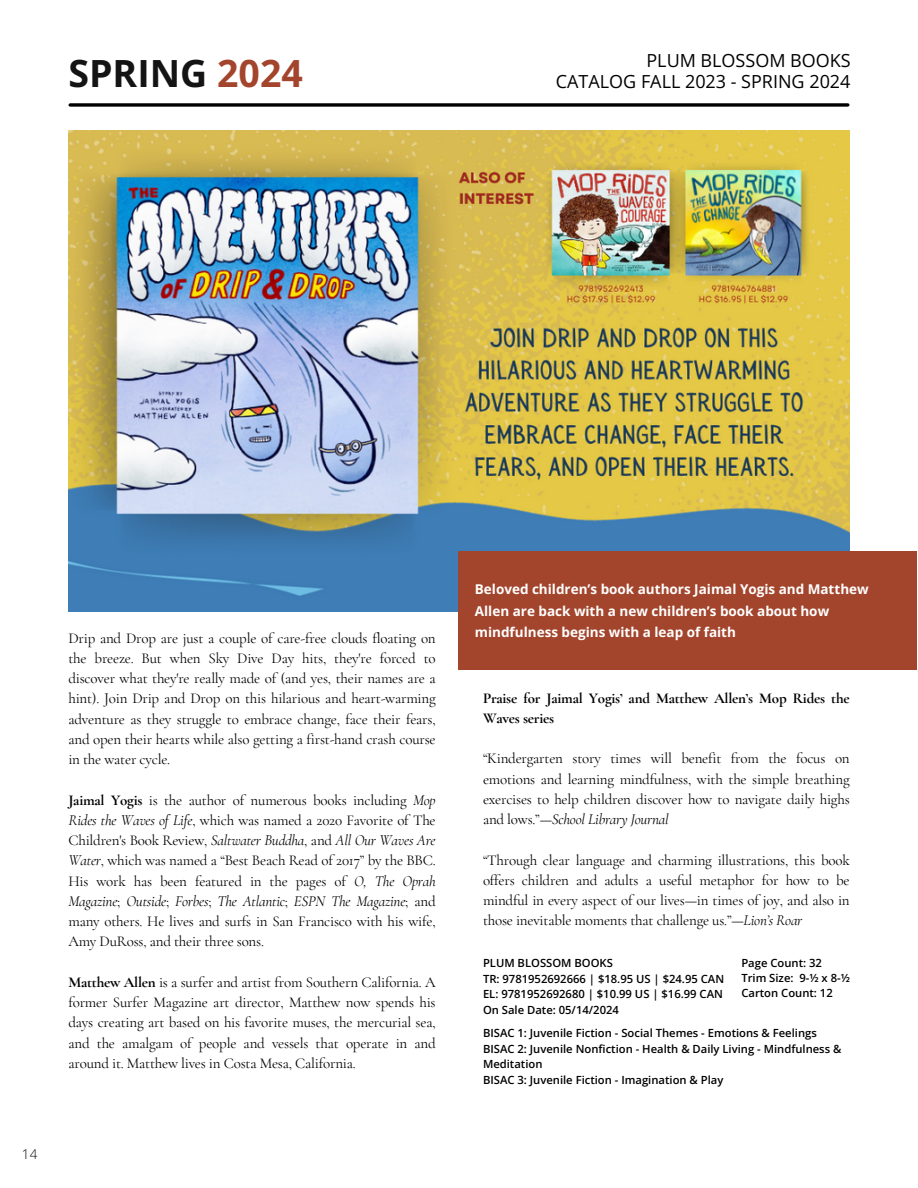
<style>
.page{position:relative;width:918px;height:1188px;background:#fff}
.page>*{position:absolute;margin:0;border:0;box-sizing:border-box;transform-origin:0 0}
.t1{font:700 37.5px "Open Sans";color:#141414}
.t2{font:18px "Open Sans";color:#000}
.t3{font:15px/20.2px "Cormorant Garamond";letter-spacing:-.015em;color:#000;text-align:justify}
.t4{font:700 15px/20.2px "Cormorant Garamond";letter-spacing:-.015em;color:#000}
.t5{font:700 13.5px/21.3px "Open Sans";color:#fff}
.t6{font:300 13.5px "Open Sans";color:#000}
.t7{font:600 11.25px/15.5px "Open Sans";color:#000}
.s1{color:#a3452c}
.s2{font-weight:700}
.s3{font-style:italic}
</style>
<div class="page">
<img style="left:68px;top:131px;width:781px;height:480px">
<div style="left:458px;top:552px;width:459px;height:118px;background:#a3452c"></div>
<svg style="left:70px;top:103px;width:778px;height:4px;background:#272727"></svg>
<p class="t1" style="left:68px;top:47px;width:236px">SPRING <span class="s1">2024</span></p>
<p class="t2" style="left:647px;top:48px;width:206px">PLUM BLOSSOM BOOKS</p>
<p class="t2" style="left:556px;top:69px;width:296px">CATALOG FALL 2023 - SPRING 2024</p>
<p class="t3" style="left:68px;top:628px;width:369px">Drip and Drop are just a couple of care-free clouds floating on the breeze. But when Sky Dive Day hits, they're forced to discover what they're really made of (and yes, their names are a hint). Join Drip and Drop on this hilarious and heart-warming adventure as they struggle to embrace change, face their fears, and open their hearts while also getting a first-hand crash course in the water cycle.</p>
<p class="t3" style="left:68px;top:790px;width:369px"><span class="s2">Jaimal Yogis</span> is the author of numerous books including <span class="s3">Mop Rides the Waves of Life</span>, which was named a 2020 Favorite of The Children's Book Review, <span class="s3">Saltwater Buddha</span>, and <span class="s3">All Our Waves Are Water</span>, which was named a “Best Beach Read of 2017” by the BBC.<br>His work has been featured in the pages of <span class="s3">O, The Oprah Magazine</span>; <span class="s3">Outside</span>; <span class="s3">Forbes</span>; <span class="s3">The Atlantic</span>; <span class="s3">ESPN The Magazine</span>; and many others. He lives and surfs in San Francisco with his wife, Amy DuRoss, and their three sons.</p>
<p class="t3" style="left:68px;top:972px;width:369px"><span class="s2">Matthew Allen</span> is a surfer and artist from Southern California. A former Surfer Magazine art director, Matthew now spends his days creating art based on his favorite muses, the mercurial sea, and the amalgam of people and vessels that operate in and around it. Matthew lives in Costa Mesa, California.</p>
<p class="t6" style="left:22px;top:1145px;width:17px">14</p>
<p class="t5" style="left:475px;top:579px;width:395px">Beloved children’s book authors Jaimal Yogis and Matthew<br>Allen are back with a new children’s book about how mindfulness begins with a leap of faith</p>
<p class="t4" style="left:483px;top:688px;width:368px">Praise for Jaimal Yogis’ and Matthew Allen’s Mop Rides the<br>Waves series</p>
<p class="t3" style="left:483px;top:749px;width:368px">“Kindergarten story times will benefit from the focus on emotions and learning mindfulness, with the simple breathing exercises to help children discover how to navigate daily highs and lows.”<span class="s3">—School Library Journal</span></p>
<p class="t3" style="left:483px;top:850px;width:368px">“Through clear language and charming illustrations, this book offers children and adults a useful metaphor for how to be mindful in every aspect of our lives—in times of joy, and also in those inevitable moments that challenge us.”<span class="s3">—Lion’s Roar</span></p>
<p class="t7" style="left:483px;top:955px;width:131px">PLUM BLOSSOM BOOKS</p>
<p class="t7" style="left:483px;top:971px;width:243px">TR: 9781952692666 | $18.95 US | $24.95 CAN</p>
<p class="t7" style="left:483px;top:986px;width:242px">EL: 9781952692680 | $10.99 US | $16.99 CAN</p>
<p class="t7" style="left:483px;top:1002px;width:137px">On Sale Date: 05/14/2024</p>
<p class="t7" style="left:483px;top:1025px;width:335px">BISAC 1: Juvenile Fiction - Social Themes - Emotions &amp; Feelings</p>
<p class="t7" style="left:483px;top:1041px;width:360px">BISAC 2: Juvenile Nonfiction - Health &amp; Daily Living - Mindfulness &amp;<br>Meditation</p>
<p class="t7" style="left:483px;top:1072px;width:242px">BISAC 3: Juvenile Fiction - Imagination &amp; Play</p>
<p class="t7" style="left:741px;top:955px;width:82px">Page Count: 32</p>
<p class="t7" style="left:741px;top:970px;width:110px">Trim Size: 9-½ x 8-½</p>
<p class="t7" style="left:741px;top:985px;width:93px">Carton Count: 12</p>
</div>
